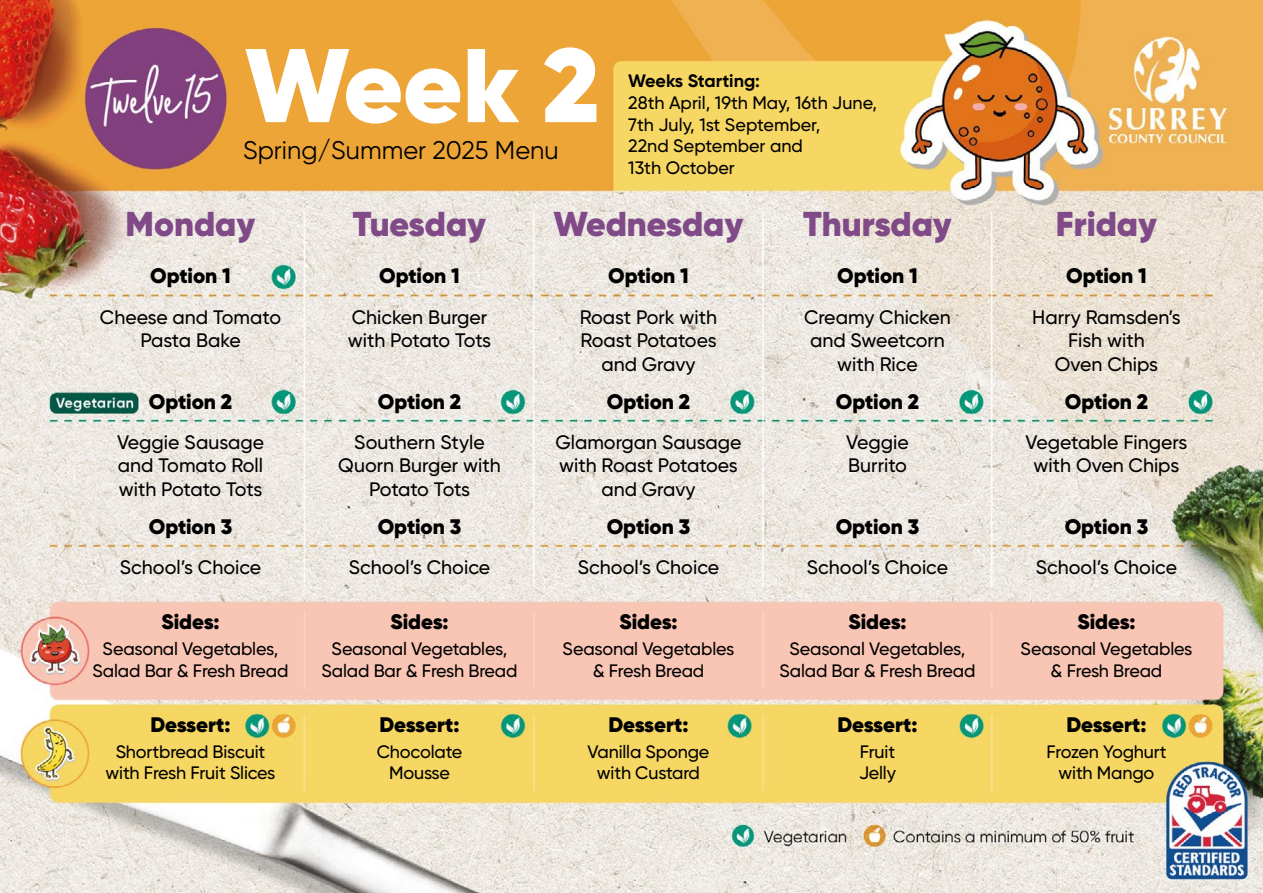
<style>
.page{position:relative;width:1263px;height:893px;background:#fff}
.page>*{position:absolute;margin:0;border:0;box-sizing:border-box;transform-origin:0 0}
.Week_Number_Title_WHITE__H1{font:900 104.55px "Gilroy";color:#fff}
.Days_Header_row__H2{font:900 34.5px "Gilroy";color:#804987}
.t1{font:25.5px "Gilroy";color:#000}
.Option_2__H3{font:900 21px "Gilroy";color:#000}
.Sides__P{font:900 21px "Gilroy";color:#000}
.Option_1__H3{font:900 21px "Gilroy";color:#000}
.Option_1_food__p{font:500 19.5px/23.4px "Gilroy";color:#000;text-align:center}
.sides_food__p{font:500 18px/21.6px "Gilroy";letter-spacing:-.01em;color:#000;text-align:center}
.Weeks_starting_MEDIUM__P{font:500 18px/21.6px "Gilroy";color:#000}
.Weeks_starting_BOLD__P{font:700 18px "Gilroy";letter-spacing:-.005em;color:#000}
</style>
<div class="page">
<img style="left:0;top:0;width:1263px;height:893px">
<h1 class="Week_Number_Title_WHITE__H1" style="left:245px;top:19px;width:356px">Week 2</h1>
<h3 class="t1" style="left:243px;top:135px;width:317px">Spring/Summer 2025 Menu</h3>
<p class="Weeks_starting_BOLD__P" style="left:628px;top:70px;width:133px">Weeks Starting:</p>
<p class="Weeks_starting_MEDIUM__P" style="left:628px;top:92px;width:250px">28th April, 19th May, 16th June,<br>7th July, 1st September,<br>22nd September and<br>13th October</p>
<h2 class="Days_Header_row__H2" style="left:126px;top:202px;width:131px">Monday</h2>
<h3 class="Option_1__H3" style="left:150px;top:263px;width:82px">Option 1</h3>
<p class="Option_1_food__p" style="left:100px;top:305px;width:183px">Cheese and Tomato<br>Pasta Bake</p>
<h3 class="Option_2__H3" style="left:149px;top:388px;width:85px">Option 2</h3>
<p class="Option_1_food__p" style="left:117px;top:430px;width:149px;text-align:justify">Veggie Sausage and Tomato Roll with Potato Tots</p>
<h3 class="Option_2__H3" style="left:149px;top:513px;width:85px">Option 3</h3>
<p class="Option_1_food__p" style="left:120px;top:556px;width:143px">School’s Choice</p>
<p class="Sides__P" style="left:161px;top:608px;width:60px">Sides:</p>
<p class="sides_food__p" style="left:92px;top:638px;width:198px">Seasonal Vegetables,<br>Salad Bar &amp; Fresh Bread</p>
<p class="Sides__P" style="left:150px;top:711px;width:82px">Dessert:</p>
<p class="sides_food__p" style="left:106px;top:740px;width:171px">Shortbread Biscuit with Fresh Fruit Slices</p>
<h2 class="Days_Header_row__H2" style="left:353px;top:202px;width:135px">Tuesday</h2>
<h3 class="Option_1__H3" style="left:379px;top:263px;width:82px">Option 1</h3>
<p class="Option_1_food__p" style="left:348px;top:305px;width:145px;text-align:left">Chicken Burger with Potato Tots</p>
<h3 class="Option_2__H3" style="left:378px;top:388px;width:85px">Option 2</h3>
<p class="Option_1_food__p" style="left:338px;top:430px;width:164px">Southern Style<br>Quorn Burger with<br>Potato Tots</p>
<h3 class="Option_2__H3" style="left:378px;top:513px;width:85px">Option 3</h3>
<p class="Option_1_food__p" style="left:349px;top:556px;width:143px">School’s Choice</p>
<p class="Sides__P" style="left:390px;top:608px;width:60px">Sides:</p>
<p class="sides_food__p" style="left:321px;top:638px;width:198px">Seasonal Vegetables,<br>Salad Bar &amp; Fresh Bread</p>
<p class="Sides__P" style="left:379px;top:711px;width:82px">Dessert:</p>
<p class="sides_food__p" style="left:377px;top:740px;width:87px">Chocolate<br>Mousse</p>
<h2 class="Days_Header_row__H2" style="left:553px;top:202px;width:191px">Wednesday</h2>
<h3 class="Option_1__H3" style="left:608px;top:263px;width:82px">Option 1</h3>
<p class="Option_1_food__p" style="left:580px;top:305px;width:139px">Roast Pork with<br>Roast Potatoes and Gravy</p>
<h3 class="Option_2__H3" style="left:607px;top:388px;width:85px">Option 2</h3>
<p class="Option_1_food__p" style="left:555px;top:430px;width:188px">Glamorgan Sausage with Roast Potatoes and Gravy</p>
<h3 class="Option_2__H3" style="left:607px;top:513px;width:85px">Option 3</h3>
<p class="Option_1_food__p" style="left:578px;top:556px;width:143px">School’s Choice</p>
<p class="Sides__P" style="left:619px;top:608px;width:60px">Sides:</p>
<p class="sides_food__p" style="left:563px;top:638px;width:173px">Seasonal Vegetables &amp; Fresh Bread</p>
<p class="Sides__P" style="left:608px;top:711px;width:82px">Dessert:</p>
<p class="sides_food__p" style="left:588px;top:740px;width:123px">Vanilla Sponge with Custard</p>
<h2 class="Days_Header_row__H2" style="left:803px;top:202px;width:150px">Thursday</h2>
<h3 class="Option_1__H3" style="left:837px;top:263px;width:82px">Option 1</h3>
<p class="Option_1_food__p" style="left:804px;top:305px;width:148px">Creamy Chicken and Sweetcorn with Rice</p>
<h3 class="Option_2__H3" style="left:836px;top:388px;width:85px">Option 2</h3>
<p class="Option_1_food__p" style="left:846px;top:430px;width:64px;text-align:left">Veggie<br>Burrito</p>
<h3 class="Option_2__H3" style="left:836px;top:513px;width:85px">Option 3</h3>
<p class="Option_1_food__p" style="left:807px;top:556px;width:143px">School’s Choice</p>
<p class="Sides__P" style="left:848px;top:608px;width:60px">Sides:</p>
<p class="sides_food__p" style="left:779px;top:638px;width:198px">Seasonal Vegetables,<br>Salad Bar &amp; Fresh Bread</p>
<p class="Sides__P" style="left:837px;top:711px;width:82px">Dessert:</p>
<p class="sides_food__p" style="left:859px;top:740px;width:38px;text-align:left">Fruit<br>Jelly</p>
<h2 class="Days_Header_row__H2" style="left:1056px;top:202px;width:103px">Friday</h2>
<h3 class="Option_1__H3" style="left:1066px;top:263px;width:82px">Option 1</h3>
<p class="Option_1_food__p" style="left:1032px;top:305px;width:150px">Harry Ramsden’s<br>Fish with<br>Oven Chips</p>
<h3 class="Option_2__H3" style="left:1065px;top:388px;width:85px">Option 2</h3>
<p class="Option_1_food__p" style="left:1025px;top:430px;width:163px">Vegetable Fingers with Oven Chips</p>
<h3 class="Option_2__H3" style="left:1065px;top:513px;width:85px">Option 3</h3>
<p class="Option_1_food__p" style="left:1036px;top:556px;width:143px">School’s Choice</p>
<p class="Sides__P" style="left:1077px;top:608px;width:60px">Sides:</p>
<p class="sides_food__p" style="left:1020px;top:638px;width:173px">Seasonal Vegetables &amp; Fresh Bread</p>
<p class="Sides__P" style="left:1066px;top:711px;width:82px">Dessert:</p>
<p class="sides_food__p" style="left:1046px;top:740px;width:122px">Frozen Yoghurt with Mango</p>
</div>
